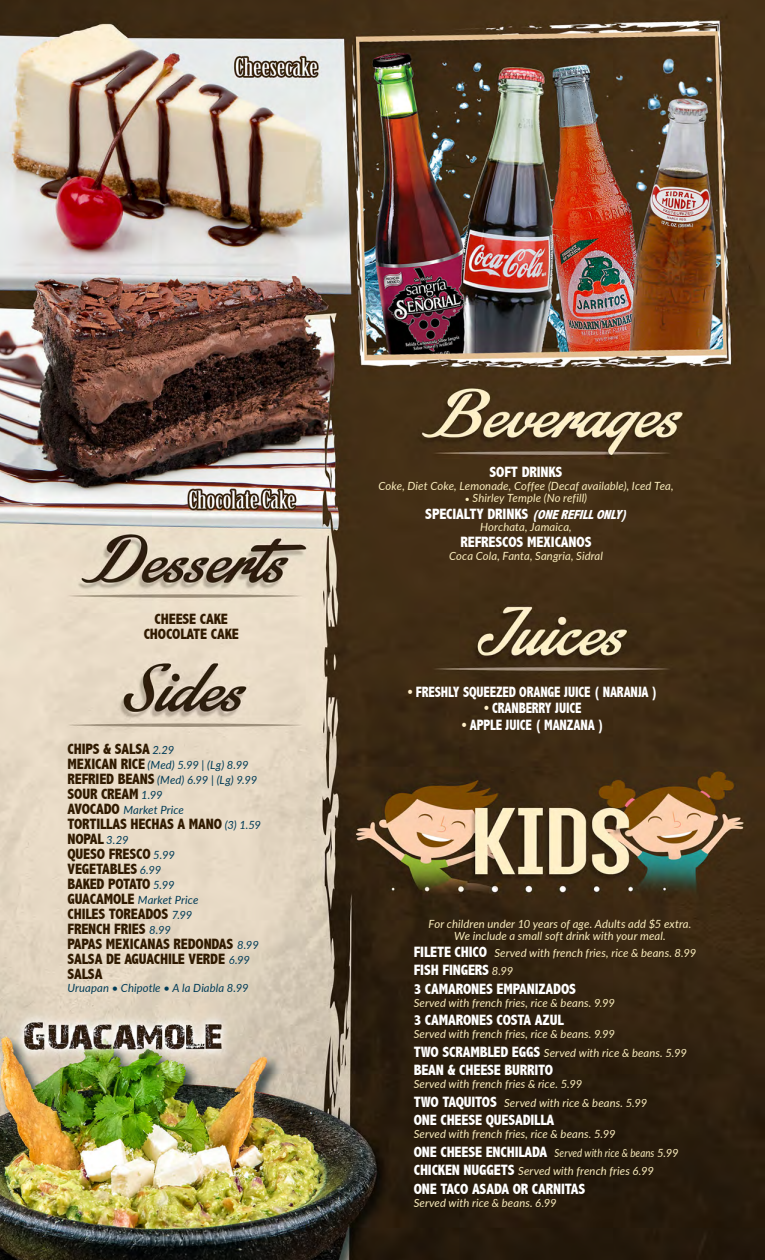
<style>
.page{position:relative;width:765px;height:1260px;background:#fff}
.page>*{position:absolute;margin:0;border:0;box-sizing:border-box;transform-origin:0 0}
.t1{font:800 condensed 15px "Abadi";letter-spacing:-.01em;color:#301a00}
.t2{font:800 condensed 15px "Abadi";letter-spacing:-.01em;color:#fff}
.t3{font:800 condensed 15px "Abadi";letter-spacing:-.01em;color:#fff;scale:.91 1}
.t4{font:italic 11.25px "Lato";letter-spacing:.01em;color:#fbeebe}
.t5{font:italic 11.25px "Lato";letter-spacing:.01em;color:#003b57}
.t6{font:italic 11.25px "Lato";letter-spacing:.01em;color:#fbeebe;scale:.86 1}
.s1{font-family:"Lato";font-weight:400;font-style:italic;font-stretch:normal;font-size:11.25px;color:#003b57}
.s2{font-family:"Abadi";font-weight:800;font-style:normal;font-stretch:condensed;font-size:15px;color:#301a00}
.s3{font-size:8.75px}
.s4{font-style:italic;font-size:13.12px}
.s5{color:#ffefc8}
.s6{font-family:"Abadi";font-weight:800;font-style:normal;font-stretch:condensed;font-size:15px;color:#fff}
.s7{font-family:"Lato";font-weight:400;font-style:italic;font-stretch:normal;font-size:11.25px;color:#fbeebe}
</style>
<div class="page">
<img style="left:0;top:0;width:765px;height:1260px">
<p class="t1" style="left:155px;top:611px;width:75px">CHEESE CAKE</p>
<p class="t1" style="left:144px;top:626px;width:97px">CHOCOLATE CAKE</p>
<p class="t1" style="left:68px;top:740px;width:109px">CHIPS &amp; SALSA <span class="s1">2.29</span></p>
<p class="t5" style="left:68px;top:757px;width:183px"><span class="s2">MEXICAN RICE</span> (Med) 5.99 | (Lg) 8.99</p>
<p class="t5" style="left:68px;top:772px;width:191px"><span class="s2">REFRIED BEANS</span> (Med) 6.99 | (Lg) 9.99</p>
<p class="t1" style="left:68px;top:785px;width:97px">SOUR CREAM <span class="s1">1.99</span></p>
<p class="t5" style="left:68px;top:802px;width:118px"><span class="s2">AVOCADO</span> Market Price</p>
<p class="t1" style="left:68px;top:815px;width:195px">TORTILLAS HECHAS A MANO <span class="s1">(3) 1.59</span></p>
<p class="t1" style="left:68px;top:830px;width:63px">NOPAL <span class="s1">3.29</span></p>
<p class="t1" style="left:68px;top:845px;width:109px">QUESO FRESCO <span class="s1">5.99</span></p>
<p class="t1" style="left:68px;top:860px;width:95px">VEGETABLES <span class="s1">6.99</span></p>
<p class="t1" style="left:68px;top:875px;width:109px">BAKED POTATO <span class="s1">5.99</span></p>
<p class="t5" style="left:68px;top:892px;width:132px"><span class="s2">GUACAMOLE</span> Market Price</p>
<p class="t1" style="left:68px;top:905px;width:126px">CHILES TOREADOS <span class="s1">7.99</span></p>
<p class="t1" style="left:68px;top:920px;width:105px">FRENCH FRIES <span class="s1">8.99</span></p>
<p class="t1" style="left:68px;top:935px;width:193px">PAPAS MEXICANAS REDONDAS <span class="s1">8.99</span></p>
<p class="t1" style="left:68px;top:950px;width:184px">SALSA DE AGUACHILE VERDE <span class="s1">6.99</span></p>
<p class="t1" style="left:68px;top:965px;width:37px">SALSA</p>
<p class="t5" style="left:68px;top:979px;width:183px">Uruapan • Chipotle • A la Diabla 8.99</p>
<p class="t2" style="left:490px;top:464px;width:74px">SOFT DRINKS</p>
<p class="t4" style="left:379px;top:478px;width:297px">Coke, Diet Coke, Lemonade, Coffee (Decaf available), Iced Tea,</p>
<p class="t4" style="left:465px;top:490px;width:124px"><span class="s3">•</span> Shirley Temple (No refill)</p>
<p class="t2" style="left:425px;top:505px;width:207px">SPECIALTY DRINKS <span class="s4">(ONEREFILLONLY)</span></p>
<p class="t4" style="left:480px;top:519px;width:93px">Horchata, Jamaica,</p>
<p class="t2" style="left:460px;top:534px;width:133px">REFRESCOS MEXICANOS</p>
<p class="t4" style="left:449px;top:548px;width:155px">Coca Cola, Fanta, Sangria, Sidral</p>
<p class="t3" style="left:408px;top:683px;width:276px"><span class="s5">•</span> FRESHLY SQUEEZED ORANGE JUICE ( NARANJA )</p>
<p class="t3" style="left:484px;top:700px;width:109px"><span class="s5">•</span> CRANBERRY JUICE</p>
<p class="t3" style="left:462px;top:716px;width:158px"><span class="s5">•</span> APPLE JUICE ( MANZANA )</p>
<p class="t4" style="left:429px;top:916px;width:264px">For children under 10 years of age. Adults add $5 extra.</p>
<p class="t4" style="left:454px;top:928px;width:213px">We include a small soft drink with your meal.</p>
<p class="t4" style="left:414px;top:945px;width:284px"><span class="s6">FILETE CHICO</span> Served with french fries, rice &amp; beans. 8.99</p>
<p class="t2" style="left:414px;top:962px;width:101px">FISH FINGERS <span class="s7">8.99</span></p>
<p class="t2" style="left:414px;top:981px;width:164px">3 CAMARONES EMPANIZADOS</p>
<p class="t4" style="left:414px;top:995px;width:203px">Served with french fries, rice &amp; beans. 9.99</p>
<p class="t2" style="left:414px;top:1012px;width:151px">3 CAMARONES COSTA AZUL</p>
<p class="t4" style="left:414px;top:1026px;width:203px">Served with french fries, rice &amp; beans. 9.99</p>
<p class="t4" style="left:414px;top:1045px;width:275px"><span class="s6">TWO SCRAMBLED EGGS</span> Served with rice &amp; beans. 5.99</p>
<p class="t2" style="left:414px;top:1062px;width:141px">BEAN &amp; CHEESE BURRITO</p>
<p class="t4" style="left:414px;top:1076px;width:170px">Served with french fries &amp; rice. 5.99</p>
<p class="t4" style="left:414px;top:1095px;width:235px"><span class="s6">TWO TAQUITOS</span> Served with rice &amp; beans. 5.99</p>
<p class="t2" style="left:414px;top:1112px;width:142px">ONE CHEESE QUESADILLA</p>
<p class="t4" style="left:414px;top:1126px;width:203px">Served with french fries, rice &amp; beans. 5.99</p>
<p class="t6" style="left:414px;top:1145px;width:310px"><span class="s6">ONE CHEESE ENCHILADA</span> Served with rice &amp; beans 5.99</p>
<p class="t4" style="left:414px;top:1163px;width:242px"><span class="s6">CHICKEN NUGGETS</span> Served with french fries 6.99</p>
<p class="t2" style="left:414px;top:1181px;width:173px">ONE TACO ASADA OR CARNITAS</p>
<p class="t4" style="left:414px;top:1195px;width:145px">Served with rice &amp; beans. 6.99</p>
</div>
